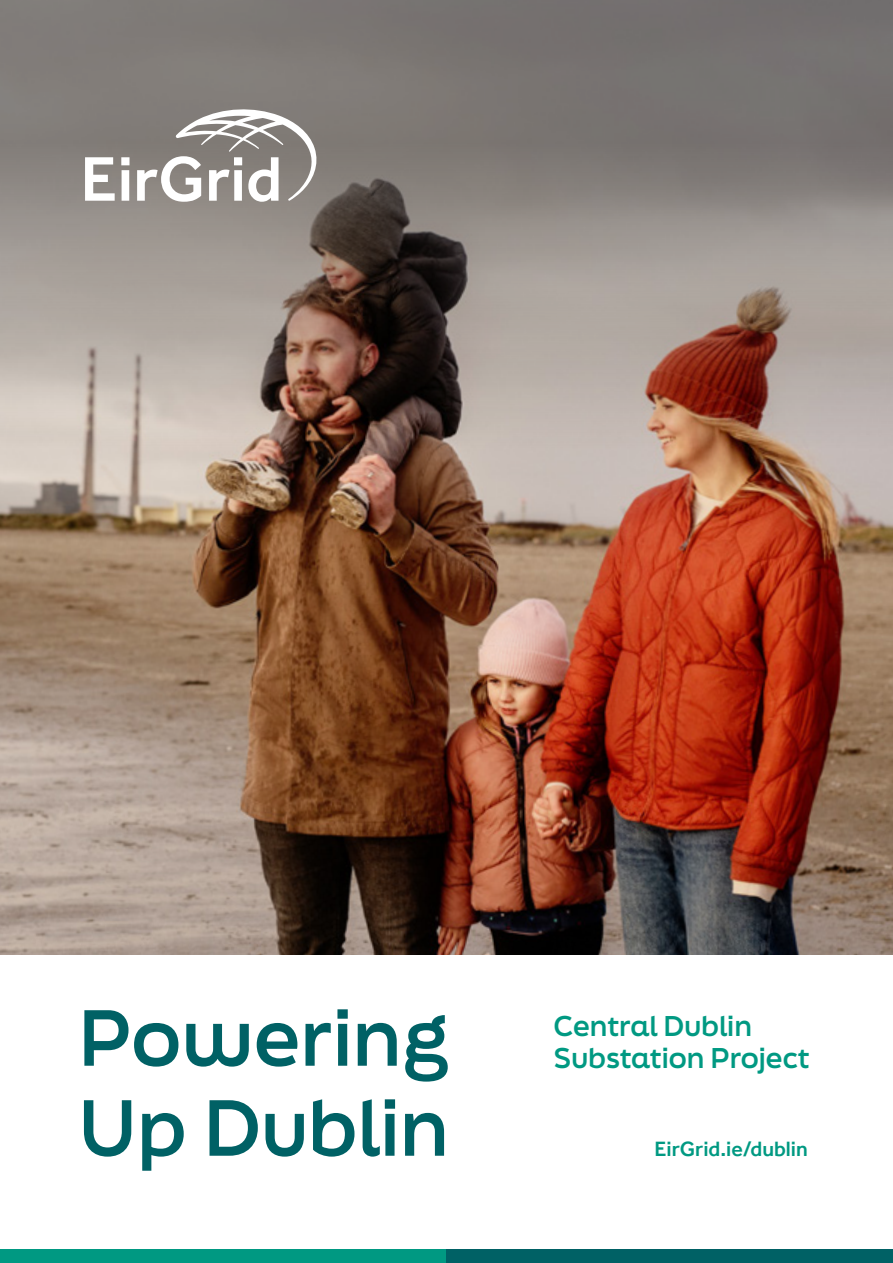
<style>
.page{position:relative;width:893px;height:1263px;background:#fff}
.page>*{position:absolute;margin:0;border:0;box-sizing:border-box;transform-origin:0 0}
.cover-title{font:700 75px/90px "Final Six";color:#006165}
.cover-subtitle{font:700 27px/32.4px "Final Six";color:#009982}
.t1{font:500 21.3px "Effra";color:#009982}
</style>
<div class="page">
<img style="left:0;top:622px;width:893px;height:333px">
<img style="left:0;top:0;width:893px;height:622px">
<svg style="left:85px;top:106px;width:236px;height:96px"></svg>
<div style="left:0;top:1250px;width:446px;height:13px;background:#009982"></div>
<div style="left:446px;top:1250px;width:447px;height:13px;background:#006165"></div>
<h1 class="cover-title" style="left:78px;top:991px;width:372px">Powering<br>Up Dublin</h1>
<h2 class="cover-subtitle" style="left:554px;top:1009px;width:257px">Central Dublin<br>Substation Project</h2>
<p class="t1" style="left:654px;top:1136px;width:155px">EirGrid.ie/dublin</p>
</div>
